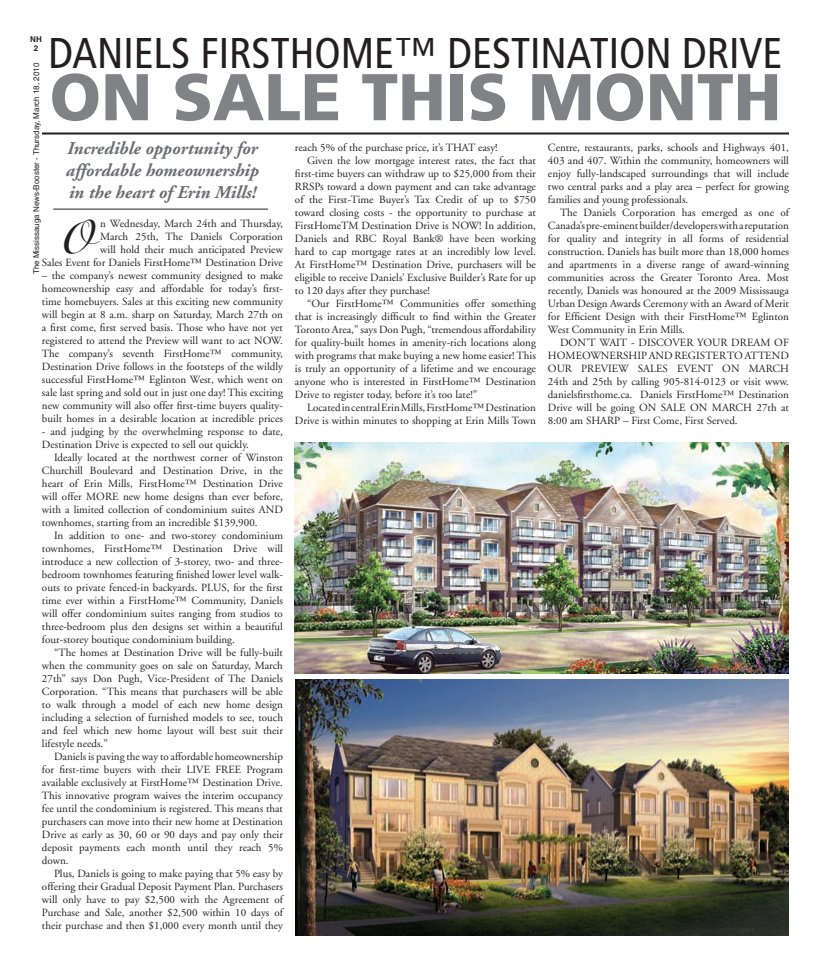
<style>
.page{position:relative;width:819px;height:972px;background:#fff}
.page>*{position:absolute;margin:0;border:0;box-sizing:border-box;transform-origin:0 0}
.t1{font:900 66px "Frutiger";color:#808285}
.t2{font:48px "Simmissa";color:#231f20}
.t3{font:condensed 43px "Frutiger";color:#231f20}
.t4{font:italic 700 18px/22px "Adobe Garamond";color:#6c6d70;text-align:justify}
.t5{font:11px/13px "Adobe Garamond";color:#231f20;text-align:justify}
.t6{font:8px "Helvetica";color:#231f20}
.t7{font:700 8px/9px "Helvetica";color:#231f20;text-align:center}
</style>
<div class="page">
<hr style="left:42px;top:132px;width:747px;height:2px;background:#231f20">
<hr style="left:53px;top:209px;width:215px;height:1px;background:#231f20">
<img style="left:295px;top:442px;width:494px;height:232px">
<img style="left:295px;top:679px;width:494px;height:257px">
<p class="t7" style="left:30px;top:35px;width:13px">NH<br>2</p>
<h3 class="t3" style="left:48px;top:28px;width:736px">DANIELS FIRSTHOME™ DESTINATION DRIVE</h3>
<h1 class="t1" style="left:50px;top:57px;width:733px">ON SALE THIS MONTH</h1>
<p class="t6" style="left:32px;top:274px;width:213px;rotate:-90deg">The Mississauga News-Booster - Thursday, March 18, 2010</p>
<h3 class="t4" style="left:65px;top:138px;width:194px">Incredible opportunity for affordable homeownership in the heart of Erin Mills!</h3>
<p class="t5" style="left:295px;top:141px;width:204px">reach 5% of the purchase price, it’s THAT easy!</p>
<p class="t5" style="left:307px;top:154px;width:230px">Given the low mortgage interest rates, the fact that</p>
<p class="t5" style="left:295px;top:167px;width:242px">first-time buyers can withdraw up to $25,000 from their</p>
<p class="t5" style="left:295px;top:180px;width:242px">RRSPs toward a down payment and can take advantage</p>
<p class="t5" style="left:295px;top:193px;width:242px">of the First-Time Buyer’s Tax Credit of up to $750</p>
<p class="t5" style="left:295px;top:206px;width:242px">toward closing costs - the opportunity to purchase at</p>
<p class="t5" style="left:295px;top:219px;width:243px">FirstHomeTM Destination Drive is NOW! In addition,</p>
<p class="t5" style="left:295px;top:232px;width:242px">Daniels and RBC Royal Bank® have been working</p>
<p class="t5" style="left:295px;top:245px;width:242px">hard to cap mortgage rates at an incredibly low level.</p>
<p class="t5" style="left:295px;top:258px;width:242px">At FirstHome™ Destination Drive, purchasers will be</p>
<p class="t5" style="left:295px;top:271px;width:242px">eligible to receive Daniels’ Exclusive Builder’s Rate for up</p>
<p class="t5" style="left:295px;top:284px;width:136px">to 120 days after they purchase!</p>
<p class="t5" style="left:307px;top:297px;width:230px">“Our FirstHome™ Communities offer something</p>
<p class="t5" style="left:295px;top:310px;width:242px">that is increasingly difficult to find within the Greater</p>
<p class="t5" style="left:295px;top:323px;width:242px">Toronto Area,” says Don Pugh, “tremendous affordability</p>
<p class="t5" style="left:295px;top:336px;width:242px">for quality-built homes in amenity-rich locations along</p>
<p class="t5" style="left:295px;top:349px;width:243px">with programs that make buying a new home easier! This</p>
<p class="t5" style="left:295px;top:362px;width:242px">is truly an opportunity of a lifetime and we encourage</p>
<p class="t5" style="left:295px;top:375px;width:243px">anyone who is interested in FirstHome™ Destination</p>
<p class="t5" style="left:295px;top:388px;width:184px">Drive to register today, before it’s too late!”</p>
<p class="t5" style="left:307px;top:401px;width:231px">Located in central Erin Mills, FirstHome™ Destination</p>
<p class="t5" style="left:295px;top:414px;width:243px">Drive is within minutes to shopping at Erin Mills Town</p>
<p class="t5" style="left:548px;top:141px;width:243px">Centre, restaurants, parks, schools and Highways 401, 403 and 407. Within the community, homeowners will enjoy fully-landscaped surroundings that will include two central parks and a play area – perfect for growing families and young professionals.</p>
<p class="t5" style="left:548px;top:206px;width:243px;text-indent:12px">The Daniels Corporation has emerged as one of Canada’s pre-eminent builder/developers with a reputation for quality and integrity in all forms of residential construction. Daniels has built more than 18,000 homes and apartments in a diverse range of award-winning communities across the Greater Toronto Area. Most recently, Daniels was honoured at the 2009 Mississauga Urban Design Awards Ceremony with an Award of Merit for Efficient Design with their FirstHome™ Eglinton West Community in Erin Mills.</p>
<p class="t5" style="left:548px;top:336px;width:242px;text-indent:12px">DON’T WAIT - DISCOVER YOUR DREAM OF HOMEOWNERSHIP AND REGISTER TO ATTEND OUR PREVIEW SALES EVENT ON MARCH 24th and 25th by calling 905-814-0123 or visit www. danielsfirsthome.ca. Daniels FirstHome™ Destination Drive will be going ON SALE ON MARCH 27th at 8:00 am SHARP – First Come, First Served.</p>
<h2 class="t2" style="left:54px;top:209px;width:43px">O</h2>
<p class="t5" style="left:42px;top:217px;width:243px;text-align:right">n Wednesday, March 24th and Thursday,<br>March 25th, The Daniels Corporation<br>will hold their much anticipated Preview<br>Sales Event for Daniels FirstHome™ Destination Drive</p>
<p class="t5" style="left:42px;top:269px;width:243px">– the company’s newest community designed to make homeownership easy and affordable for today’s first&shy;time homebuyers. Sales at this exciting new community will begin at 8 a.m. sharp on Saturday, March 27th on a first come, first served basis. Those who have not yet registered to attend the Preview will want to act NOW.<br>The company’s seventh FirstHome™ community, Destination Drive follows in the footsteps of the wildly successful FirstHome™ Eglinton West, which went on sale last spring and sold out in just one day! This exciting new community will also offer first-time buyers quality&shy;built homes in a desirable location at incredible prices</p>
<p class="t5" style="left:42px;top:425px;width:243px">- and judging by the overwhelming response to date,<br>Destination Drive is expected to sell out quickly.</p>
<p class="t5" style="left:42px;top:451px;width:243px;text-indent:12px">Ideally located at the northwest corner of Winston Churchill Boulevard and Destination Drive, in the heart of Erin Mills, FirstHome™ Destination Drive will offer MORE new home designs than ever before, with a limited collection of condominium suites AND townhomes, starting from an incredible $139,900.</p>
<p class="t5" style="left:42px;top:529px;width:243px;text-indent:12px">In addition to one- and two-storey condominium townhomes, FirstHome™ Destination Drive will introduce a new collection of 3-storey, two- and three&shy;bedroom townhomes featuring finished lower level walk&shy;outs to private fenced-in backyards. PLUS, for the first time ever within a FirstHome™ Community, Daniels will offer condominium suites ranging from studios to three-bedroom plus den designs set within a beautiful four-storey boutique condominium building.</p>
<p class="t5" style="left:42px;top:646px;width:243px;text-indent:12px">“The homes at Destination Drive will be fully-built when the community goes on sale on Saturday, March 27th” says Don Pugh, Vice-President of The Daniels Corporation. “This means that purchasers will be able to walk through a model of each new home design including a selection of furnished models to see, touch and feel which new home layout will best suit their lifestyle needs.”</p>
<p class="t5" style="left:42px;top:750px;width:242px;text-indent:12px">Daniels is paving the way to affordable homeownership for first-time buyers with their LIVE FREE Program available exclusively at FirstHome™ Destination Drive.<br>This innovative program waives the interim occupancy fee until the condominium is registered. This means that purchasers can move into their new home at Destination Drive as early as 30, 60 or 90 days and pay only their deposit payments each month until they reach 5% down.</p>
<p class="t5" style="left:42px;top:867px;width:243px;text-indent:12px">Plus, Daniels is going to make paying that 5% easy by offering their Gradual Deposit Payment Plan. Purchasers will only have to pay $2,500 with the Agreement of Purchase and Sale, another $2,500 within 10 days of their purchase and then $1,000 every month until they</p>
</div>
